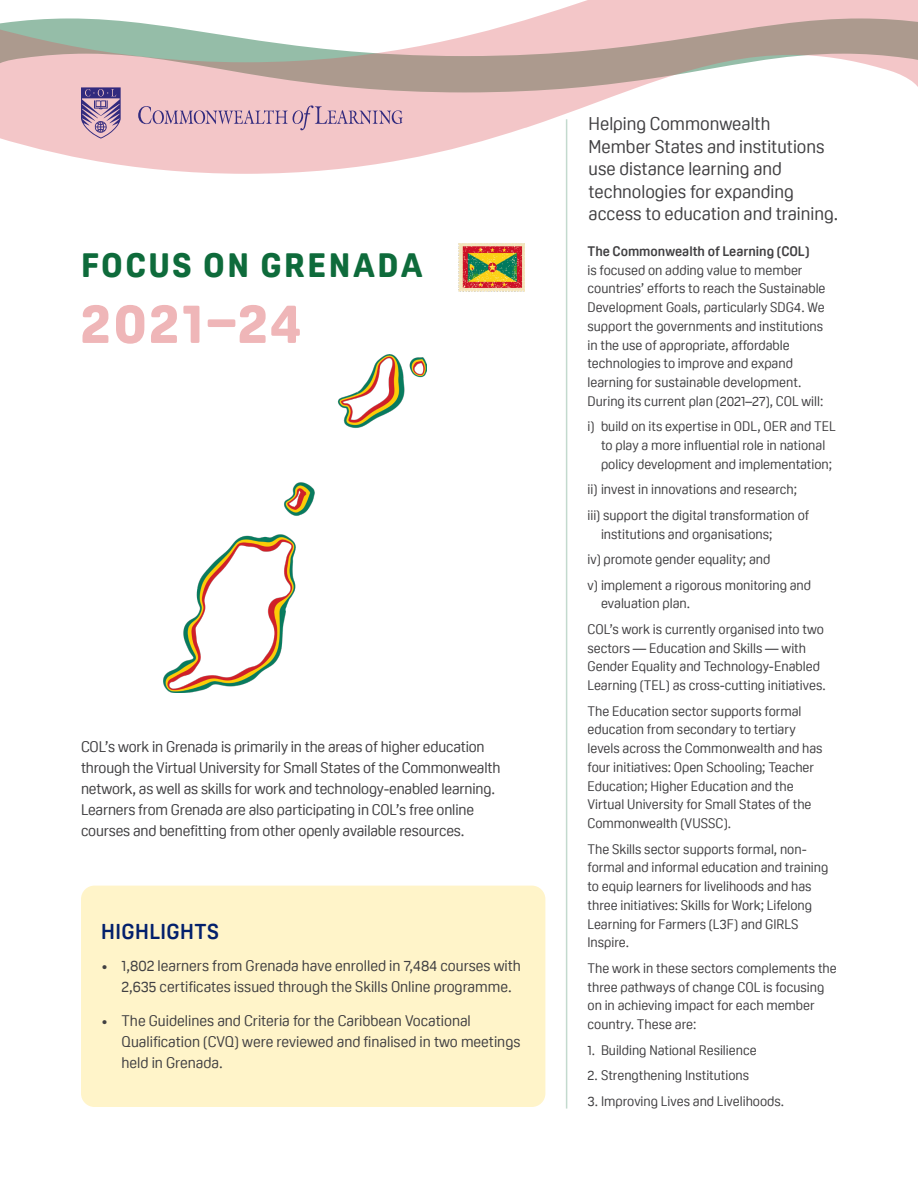
<style>
.page{position:relative;width:918px;height:1188px;background:#fff}
.page>*{position:absolute;margin:0;border:0;box-sizing:border-box;transform-origin:0 0}
.t1{font:800 55.35px "Oscine";letter-spacing:.05em;color:#efb6b8}
.t2{font:800 33px "Oscine";letter-spacing:.075em;color:#0e6b3b}
.t3{font:700 21px "Oscine";letter-spacing:.02em;color:#03206c}
.t4{font:18px/22.5px "Oscine";color:#414042}
.t5{font:15px/21px "Oscine";letter-spacing:-.01em;color:#414042}
.t6{font:13.5px/18.8px "Oscine";color:#414042}
.t7{font:700 13.5px "Oscine";color:#414042}
</style>
<div class="page">
<img style="left:164px;top:354px;width:262px;height:339px">
<img style="left:458px;top:243px;width:67px;height:48px">
<svg style="left:0;top:0;width:918px;height:174px"></svg>
<div style="left:81px;top:886px;width:464px;height:221px;background:#fff4c9;border-radius:14px"></div>
<svg style="left:138px;top:105px;width:265px;height:26px;background:#d8b0bd"></svg>
<svg style="left:81px;top:87px;width:40px;height:52px;background:#9d80a6"></svg>
<hr style="left:566px;top:119px;width:1px;height:990px;background:#c3dace">
<h2 class="t2" style="left:81px;top:247px;width:343px">FOCUS ON GRENADA</h2>
<h1 class="t1" style="left:81px;top:292px;width:222px">2021–24</h1>
<p class="t5" style="left:81px;top:736px;width:421px">COL’s work in Grenada is primarily in the areas of higher education through the Virtual University for Small States of the Commonwealth network, as well as skills for work and technology-enabled learning.<br>Learners from Grenada are also participating in COL’s free online courses and benefitting from other openly available resources.</p>
<h3 class="t3" style="left:101px;top:920px;width:119px">HIGHLIGHTS</h3>
<p class="t5" style="left:122px;top:955px;width:401px;text-indent:-20px">• 1,802 learners from Grenada have enrolled in 7,484 courses with<br>2,635 certificates issued through the Skills Online programme.</p>
<p class="t5" style="left:122px;top:1011px;width:400px;text-indent:-20px">• The Guidelines and Criteria for the Caribbean Vocational<br>Qualification (CVQ) were reviewed and finalised in two meetings held in Grenada.</p>
<h3 class="t4" style="left:589px;top:113px;width:251px">Helping Commonwealth<br>Member States and institutions use distance learning and technologies for expanding access to education and training.</h3>
<p class="t7" style="left:588px;top:244px;width:224px">The Commonwealth of Learning (COL)</p>
<p class="t6" style="left:588px;top:261px;width:240px">is focused on adding value to member countries’ efforts to reach the Sustainable Development Goals, particularly SDG4. We support the governments and institutions in the use of appropriate, affordable technologies to improve and expand learning for sustainable development.<br>During its current plan (2021–27), COL will:</p>
<p class="t6" style="left:601px;top:417px;width:236px;text-indent:-14px">i) build on its expertise in ODL, OER and TEL to play a more influential role in national policy development and implementation;</p>
<p class="t6" style="left:588px;top:477px;width:223px;line-height:25.5px">ii) invest in innovations and research; iii) support the digital transformation of</p>
<p class="t6" style="left:588px;top:521px;width:225px;line-height:25.5px;text-indent:14px">institutions and organisations;<br>iv) promote gender equality; and<br>v) implement a rigorous monitoring and</p>
<p class="t6" style="left:588px;top:591px;width:238px;line-height:25.5px;text-indent:14px">evaluation plan.<br>COL’s work is currently organised into two</p>
<p class="t6" style="left:588px;top:639px;width:240px">sectors — Education and Skills — with<br>Gender Equality and Technology-Enabled<br>Learning (TEL) as cross-cutting initiatives.</p>
<p class="t6" style="left:588px;top:702px;width:237px">The Education sector supports formal education from secondary to tertiary levels across the Commonwealth and has four initiatives: Open Schooling; Teacher Education; Higher Education and the Virtual University for Small States of the Commonwealth (VUSSC).</p>
<p class="t6" style="left:588px;top:840px;width:242px">The Skills sector supports formal, non&shy;formal and informal education and training to equip learners for livelihoods and has three initiatives: Skills for Work; Lifelong Learning for Farmers (L3F) and GIRLS Inspire.</p>
<p class="t6" style="left:588px;top:959px;width:251px">The work in these sectors complements the three pathways of change COL is focusing on in achieving impact for each member country. These are:</p>
<p class="t6" style="left:588px;top:1041px;width:171px">1. Building National Resilience</p>
<p class="t6" style="left:588px;top:1066px;width:163px">2. Strengthening Institutions</p>
<p class="t6" style="left:588px;top:1092px;width:198px">3. Improving Lives and Livelihoods.</p>
</div>
